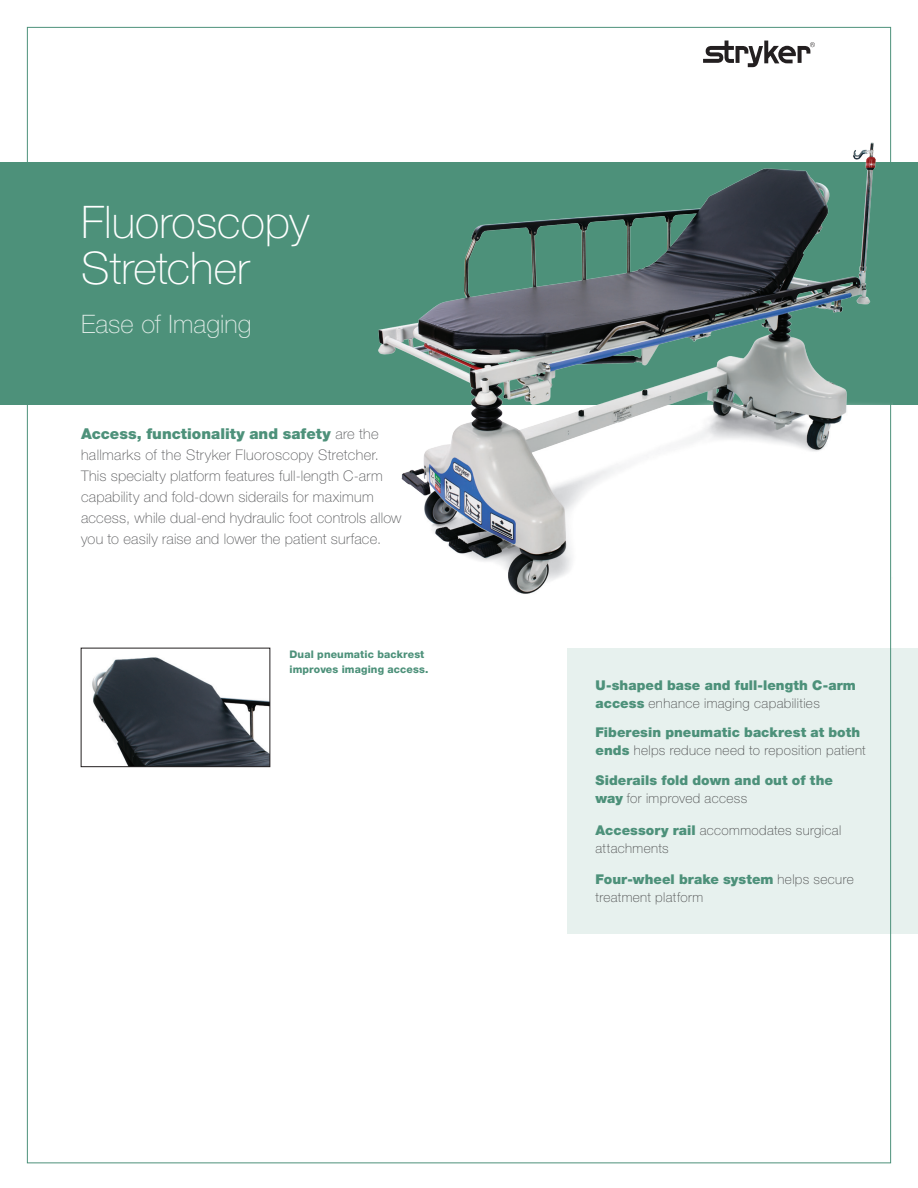
<style>
.page{position:relative;width:918px;height:1188px;background:#fff}
.page>*{position:absolute;margin:0;border:0;box-sizing:border-box;transform-origin:0 0}
.t1{font:100 45px/46.5px "Helvetica Neue";color:#fff}
.t2{font:100 25.5px "Helvetica Neue";letter-spacing:.005em;color:#ddeae5}
.t3{font:900 15px "Helvetica Neue";color:#4d917a}
.t4{font:100 14.7px/21px "Helvetica Neue";letter-spacing:.015em;color:#57585a}
.t5{font:900 13.5px/18px "Helvetica Neue";letter-spacing:.005em;color:#4d917a}
.t6{font:100 13.5px/18px "Helvetica Neue";letter-spacing:.03em;color:#4b4c4d}
.t7{font:800 10.5px/15px "Helvetica Neue";letter-spacing:.01em;color:#4d917a}
.s1{font-weight:100;font-size:14.7px;color:#57585a}
.s2{font-weight:100;color:#4b4c4d}
.s3{font-weight:900;color:#4d917a}
</style>
<div class="page">
<div style="left:0;top:162px;width:918px;height:243px;background:#4d917a"></div>
<div style="left:567px;top:648px;width:351px;height:286px;background:#e7f1ee"></div>
<svg style="left:703px;top:40px;width:112px;height:27px"></svg>
<img style="left:378px;top:130px;width:515px;height:476px">
<img style="left:92px;top:657px;width:176px;height:108px">
<div style="left:81px;top:648px;width:189px;height:119px;border:1px solid #231f20"></div>
<h1 class="t1" style="left:81px;top:199px;width:230px">Fluoroscopy<br>Stretcher</h1>
<h2 class="t2" style="left:81px;top:310px;width:172px">Ease of Imaging</h2>
<p class="t3" style="left:81px;top:425px;width:299px">Access, functionality and safety <span class="s1">are the</span></p>
<p class="t4" style="left:81px;top:444px;width:322px">hallmarks of the Stryker Fluoroscopy Stretcher.<br>This specialty platform features full-length C-arm capability and fold-down siderails for maximum access, while dual-end hydraulic foot controls allow you to easily raise and lower the patient surface.</p>
<p class="t7" style="left:290px;top:646px;width:141px">Dual pneumatic backrest improves imaging access.</p>
<p class="t5" style="left:596px;top:676px;width:262px">U-shaped base and full-length C-arm access <span class="s2">enhance imaging capabilities</span></p>
<p class="t5" style="left:596px;top:724px;width:272px">Fiberesin pneumatic backrest at both ends <span class="s2">helps reduce need to reposition patient</span></p>
<p class="t5" style="left:596px;top:771px;width:239px">Siderails fold down and out of the way <span class="s2">for improved access</span></p>
<p class="t6" style="left:596px;top:821px;width:247px"><span class="s3">Accessory rail</span> accommodates surgical attachments</p>
<p class="t6" style="left:596px;top:870px;width:260px"><span class="s3">Four-wheel brake system</span> helps secure treatment platform</p>
</div>
